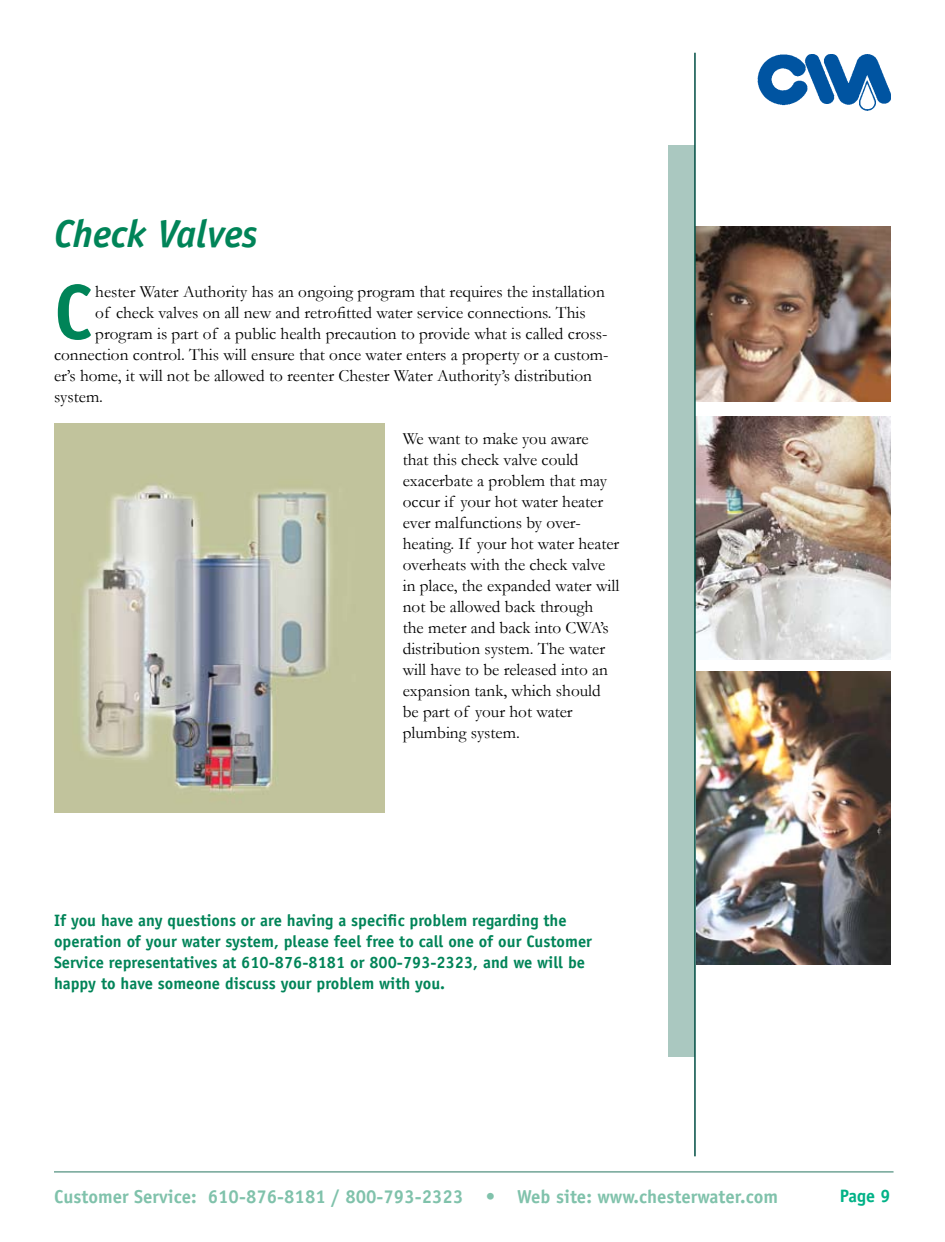
<style>
.page{position:relative;width:945px;height:1242px;background:#fff}
.page>*{position:absolute;margin:0;border:0;box-sizing:border-box;transform-origin:0 0}
.t1{font:700 77.7px "Officina Sans";color:#008458}
.t2{font:italic 700 39px "Officina Sans";color:#008458}
.t3{font:700 18.75px "Officina Sans";color:#80c2ab}
.t4{font:700 18px "Officina Sans";color:#00b287}
.t5{font:17.25px/21px "Garamond";color:#000}
.t6{font:700 16.5px/21px "Officina Sans";color:#008458}
</style>
<div class="page">
<img style="left:758px;top:54px;width:133px;height:56px">
<img style="left:696px;top:227px;width:195px;height:175px">
<img style="left:696px;top:416px;width:195px;height:244px">
<hr style="left:54px;top:1171px;width:840px;height:2px;background:#71a496">
<div style="left:668px;top:145px;width:27px;height:911px;background:#aac8c0"></div>
<img style="left:54px;top:424px;width:331px;height:389px">
<img style="left:696px;top:672px;width:195px;height:292px">
<hr style="left:694px;top:53px;width:2px;height:1103px;background:#004e43">
<h2 class="t2" style="left:54px;top:210px;width:205px">Check Valves</h2>
<h1 class="t1" style="left:54px;top:264px;width:40px">C</h1>
<p class="t5" style="left:95px;top:281px;width:511px">hester Water Authority has an ongoing program that requires the installation</p>
<p class="t5" style="left:95px;top:302px;width:492px">of check valves on all new and retrofitted water service connections. This</p>
<p class="t5" style="left:95px;top:323px;width:514px">program is part of a public health precaution to provide what is called cross-</p>
<p class="t5" style="left:54px;top:344px;width:556px">connection control. This will ensure that once water enters a property or a custom-</p>
<p class="t5" style="left:54px;top:365px;width:540px">er’s home, it will not be allowed to reenter Chester Water Authority’s distribution</p>
<p class="t5" style="left:54px;top:386px;width:51px">system.</p>
<p class="t5" style="left:403px;top:428px;width:218px">We want to make you aware<br>that this check valve could exacerbate a problem that may occur if your hot water heater ever malfunctions by over&shy;heating. If your hot water heater overheats with the check valve in place, the expanded water will not be allowed back through<br>the meter and back into CWA’s distribution system. The water will have to be released into an expansion tank, which should be part of your hot water plumbing system.</p>
<p class="t6" style="left:54px;top:910px;width:540px">If you have any questions or are having a specific problem regarding the operation of your water system, please feel free to call one of our Customer Service representatives at 610-876-8181 or 800-793-2323, and we will be happy to have someone discuss your problem with you.</p>
<p class="t3" style="left:54px;top:1185px;width:726px">Customer Service: 610-876-8181 / 800-793-2323 • Web site: www.chesterwater.com</p>
<p class="t4" style="left:840px;top:1185px;width:52px">Page 9</p>
</div>
